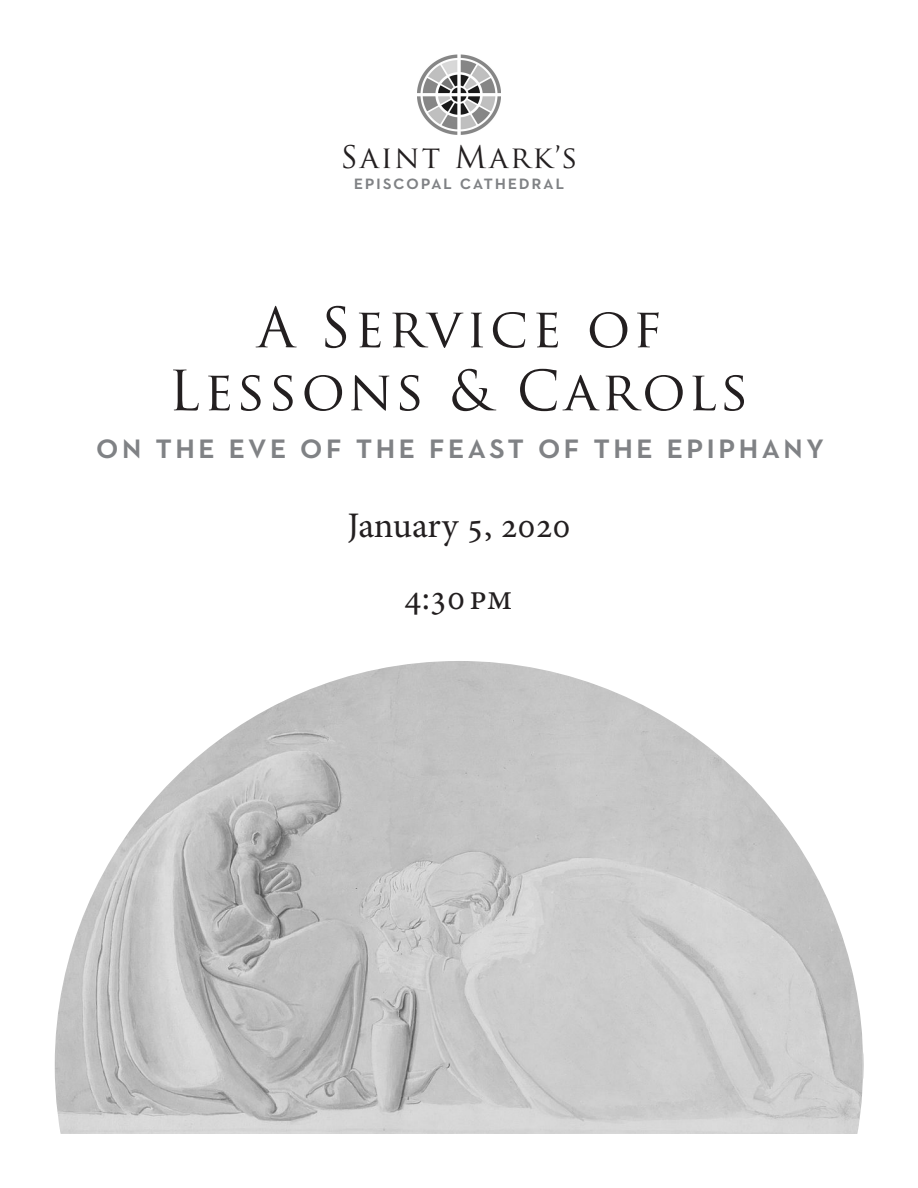
<style>
.page{position:relative;width:918px;height:1188px;background:#fff}
.page>*{position:absolute;margin:0;border:0;box-sizing:border-box;transform-origin:0 0}
.t1{font:54px/63px "Trajan Pro";letter-spacing:.07em;color:#231f20;text-align:center}
.t2{font:600 36px "Neutraface 2 Text";letter-spacing:.08em;color:#808285}
.t3{font:36px "Minion Pro";color:#231f20}
.t4{font:30.3px "Trajan Pro";letter-spacing:.07em;color:#231f20}
.t5{font:600 20.25px "Neutraface 2 Text";letter-spacing:.08em;color:#808285}
</style>
<div class="page">
<img style="left:417px;top:54px;width:84px;height:81px">
<img style="left:55px;top:661px;width:808px;height:473px">
<p class="t4" style="left:340px;top:138px;width:239px">Saint Mark’s</p>
<p class="t5" style="left:354px;top:170px;width:212px">episcopal cathedral</p>
<p class="t1" style="left:168px;top:296px;width:582px">A Service of<br>Lessons &amp; Carols</p>
<p class="t2" style="left:96px;top:423px;width:730px">on the eve of the feast of the epiphany</p>
<p class="t3" style="left:348px;top:502px;width:224px">January 5, 2020</p>
<p class="t3" style="left:404px;top:574px;width:110px">4:30 pm</p>
</div>
